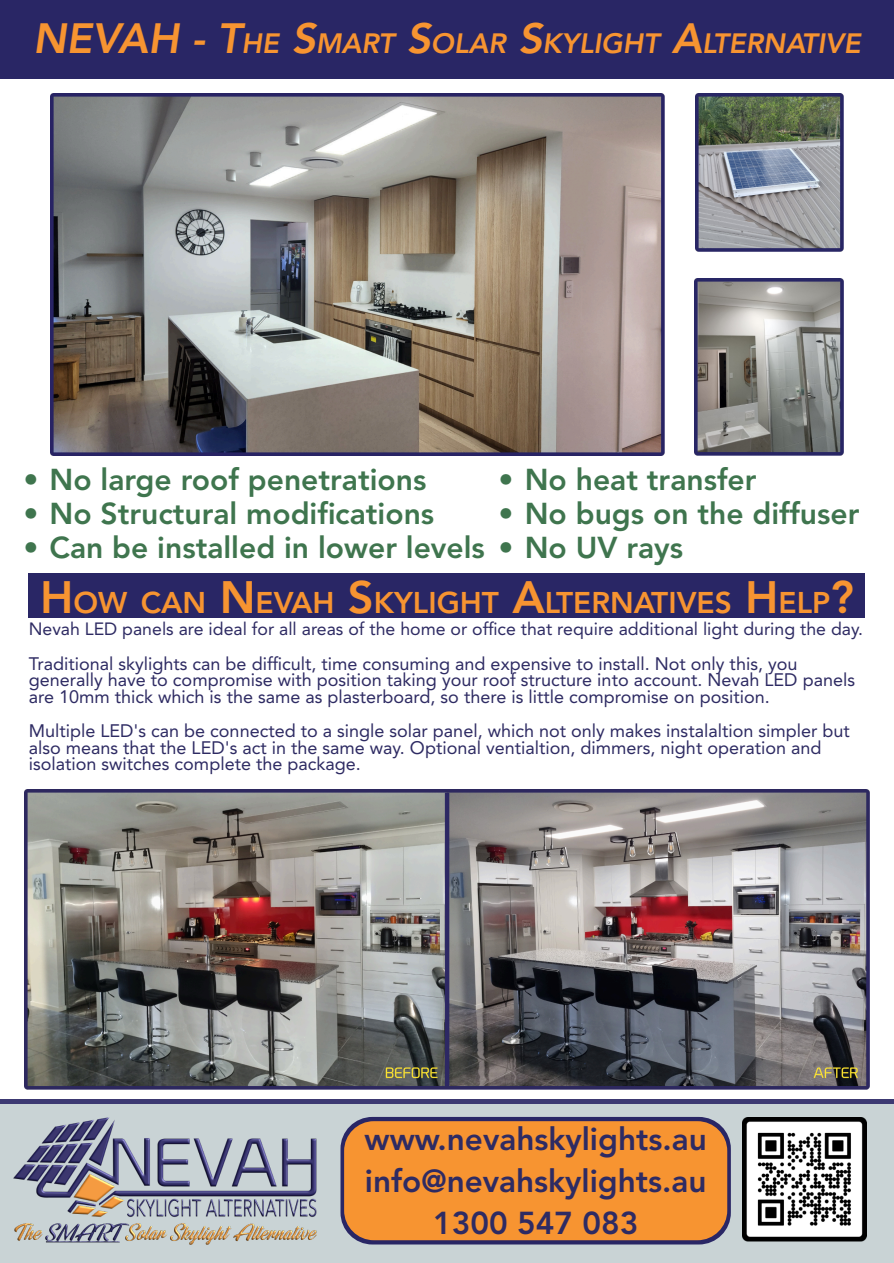
<style>
.page{position:relative;width:894px;height:1263px;background:#fff}
.page>*{position:absolute;margin:0;border:0;box-sizing:border-box;transform-origin:0 0}
.t1{font:800 31.5px/42.3px "Avenir LT Std";color:#2e2b63;text-align:center}
.t2{font:800 30px "Avenir LT Std";color:#3f754e}
.t3{font:800 29.7px "Avenir LT Std";color:#f79431}
.t4{font:italic 800 27.75px "Avenir LT Std";color:#f79431}
.t5{font:18px/16.5px "Avenir LT Std";color:#2e2b63}
.t6{font:17.7px "Avenir LT Std";color:#2e2b63}
.s1{font-size:42px}
.s2{font-size:45px}
</style>
<div class="page">
<div style="left:0;top:1101px;width:893px;height:162px;background:#c9d3d5"></div>
<hr style="left:0;top:1099px;width:893px;height:4px;background:#3c3972">
<svg style="left:340px;top:1117px;width:390px;height:127px;fill:#292665"></svg>
<div style="left:344px;top:1121px;width:383px;height:119px;background:#f79431;border-radius:30px"></div>
<img style="left:742px;top:1117px;width:123px;height:124px">
<img style="left:14px;top:1117px;width:302px;height:128px">
<img style="left:24px;top:789px;width:845px;height:301px">
<div style="left:29px;top:573px;width:835px;height:45px;background:#292665"></div>
<img style="left:695px;top:93px;width:148px;height:159px">
<img style="left:694px;top:278px;width:149px;height:178px">
<img style="left:50px;top:93px;width:614px;height:362px">
<div style="left:0;top:0;width:893px;height:79px;background:#292665"></div>
<h3 class="t4" style="left:33px;top:32px;width:828px"><span class="s1">NEVAH - T</span>HE <span class="s1">S</span>MART <span class="s1">S</span>OLAR <span class="s1">S</span>KYLIGHT <span class="s1">A</span>LTERNATIVE</h3>
<h2 class="t2" style="left:23px;top:467px;width:404px">• No large roof penetrations</h2>
<h2 class="t2" style="left:23px;top:501px;width:412px">• No Structural modifications</h2>
<h2 class="t2" style="left:23px;top:535px;width:463px">• Can be installed in lower levels</h2>
<h2 class="t2" style="left:498px;top:468px;width:259px">• No heat transfer</h2>
<h2 class="t2" style="left:498px;top:501px;width:362px">• No bugs on the diffuser</h2>
<h2 class="t2" style="left:498px;top:535px;width:186px">• No UV rays</h2>
<h3 class="t3" style="left:40px;top:590px;width:814px"><span class="s2">H</span>OW CAN <span class="s2">N</span>EVAH <span class="s2">S</span>KYLIGHT <span class="s2">A</span>LTERNATIVES <span class="s2">H</span>ELP<span class="s2">?</span></h3>
<p class="t6" style="left:29px;top:622px;width:835px">Nevah LED panels are ideal for all areas of the home or office that require additional light during the day.</p>
<p class="t5" style="left:29px;top:657px;width:827px">Traditional skylights can be difficult, time consuming and expensive to install. Not only this, you generally have to compromise with position taking your roof structure into account. Nevah LED panels are 10mm thick which is the same as plasterboard, so there is little compromise on position.</p>
<p class="t5" style="left:29px;top:724px;width:822px">Multiple LED's can be connected to a single solar panel, which not only makes instalaltion simpler but also means that the LED's act in the same way. Optional ventialtion, dimmers, night operation and isolation switches complete the package.</p>
<h1 class="t1" style="left:364px;top:1120px;width:343px">www.nevahskylights.au info@nevahskylights.au<br>1300 547 083</h1>
</div>
